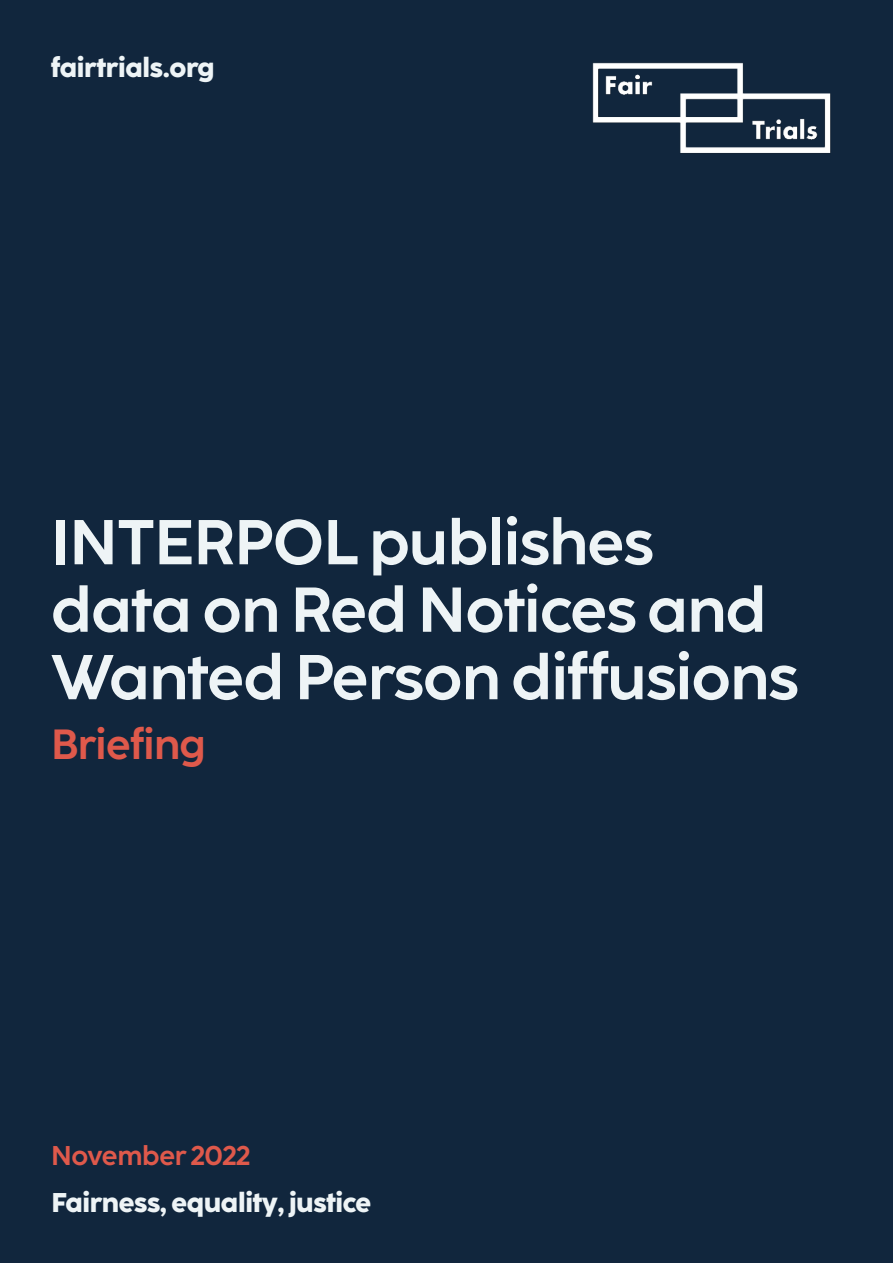
<style>
.page{position:relative;width:893px;height:1263px;background:#11263d}
.page>*{position:absolute;margin:0;border:0;box-sizing:border-box;transform-origin:0 0}
.t1{font:700 63px/67.5px "Coco Sharp";letter-spacing:-.01em;color:#eef4f6}
.t2{font:700 42px "Coco Sharp";letter-spacing:-.01em;color:#df594b}
.t3{font:800 27px "Coco Sharp";letter-spacing:-.01em;color:#eef4f6}
.t4{font:700 27px "Coco Sharp";letter-spacing:-.01em;color:#df594b}
</style>
<div class="page">
<img style="left:592px;top:62px;width:239px;height:91px">
<p class="t3" style="left:51px;top:55px;width:165px">fairtrials.org</p>
<p class="t1" style="left:51px;top:512px;width:749px">INTERPOL publishes data on Red Notices and<br>Wanted Person diffusions</p>
<p class="t2" style="left:51px;top:726px;width:157px">Briefing</p>
<p class="t4" style="left:51px;top:1144px;width:201px">November 2022</p>
<p class="t3" style="left:51px;top:1191px;width:321px">Fairness, equality, justice</p>
</div>
